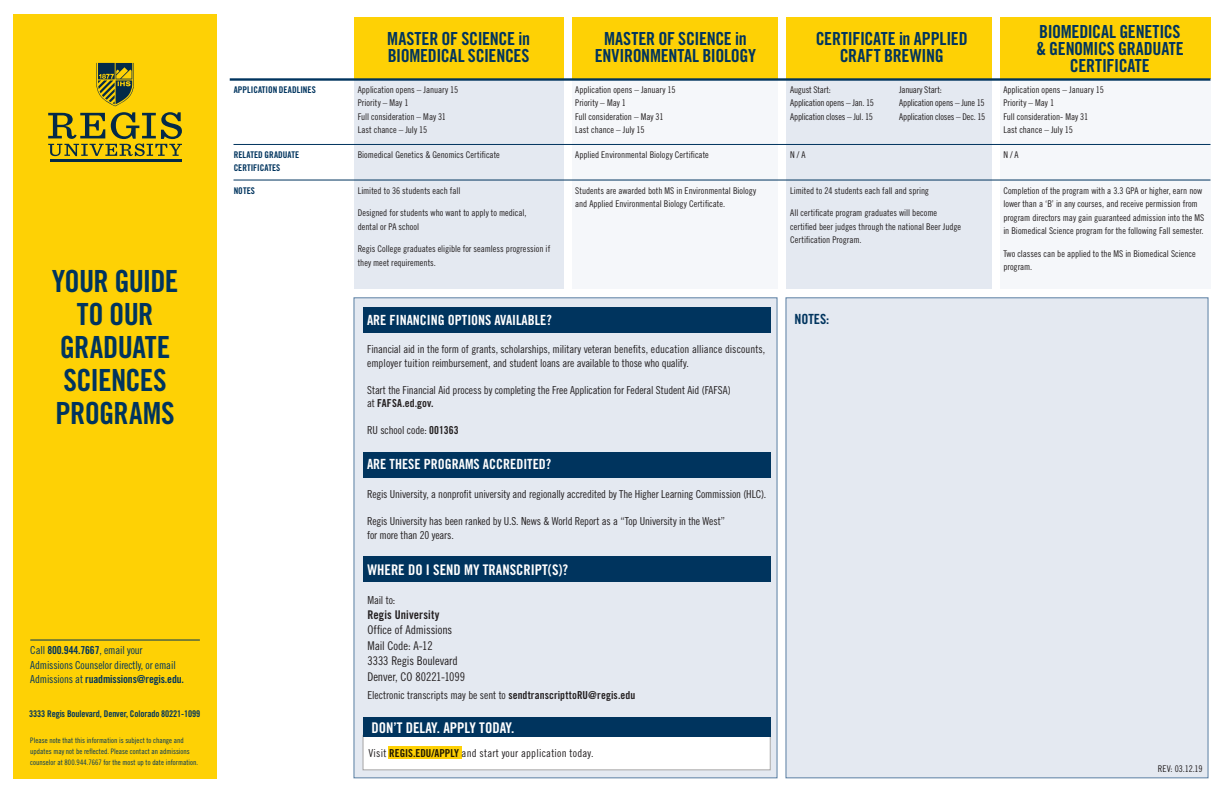
<style>
.page{position:relative;width:1224px;height:792px;background:#fff}
.page>*{position:absolute;margin:0;border:0;box-sizing:border-box;transform-origin:0 0}
.t1{font:30.5px/33px "Trade Gothic LT Std Bd Cn 20";letter-spacing:-.025em;color:#00345e;text-align:center}
.t2{font:18px/17.1px "Trade Gothic LT Std Bd Cn 20";letter-spacing:-.015em;color:#00345e;text-align:center}
.Body__White{font:14.7px "Trade Gothic LT Std Bd Cn 20";color:#fff}
.Body__White-2{font:14.6px "Trade Gothic LT Std Bd Cn 20";color:#fff}
.Body__White-3{font:14px "Trade Gothic LT Std Bd Cn 20";color:#fff}
.Body__White-4{font:14px "Trade Gothic LT Std Bd Cn 20";color:#00345e}
.Body__White-5{font:12px/15.4px "Trade Gothic LT Std Cn 18";letter-spacing:-.005em;color:#231f20}
.Body__White-6{font:11px/13.4px "Trade Gothic LT Std Cn 18";letter-spacing:-.01em;color:#231f20}
.ummm_addresses{font:11px/14.6px "Trade Gothic LT Std Cn 18";letter-spacing:-.01em;color:#00345e}
.Title__White__back{font:11px "Trade Gothic LT Std Cn 18";letter-spacing:.02em;color:#231f20}
.Tabbed_Paragraph{font:9.2px/13.4px "Trade Gothic LT Std Cn 18";color:#231f20}
.Tabbed_Paragraph-2{font:9.2px "Trade Gothic LT Std Cn 18";letter-spacing:-.02em;color:#231f20}
.Side_headlines{font:9.2px/13.4px "Trade Gothic LT Std Bd Cn 20";letter-spacing:.005em;color:#00345e}
.ummm_addresses-2{font:9.2px "Trade Gothic LT Std Bd Cn 20";letter-spacing:-.01em;color:#00345e}
.Tabbed_Paragraph-3{font:9.2px "Trade Gothic LT Std Cn 18";letter-spacing:-.025em;color:#231f20}
.Tabbed_Paragraph-4{font:9.2px "Trade Gothic LT Std Cn 18";letter-spacing:-.03em;color:#231f20}
.Body_Copy1{font:9.2px "Trade Gothic LT Std Cn 18";color:#231f20}
.t3{font:7.5px/11px "Trade Gothic LT Std Cn 18";letter-spacing:.005em;color:#00345e}
.s1{font-family:"Trade Gothic LT Std Bd Cn 20"}
</style>
<div class="page">
<div style="left:354px;top:17px;width:856px;height:61px;background:#fed105"></div>
<div style="left:354px;top:80px;width:856px;height:209px;background:#e4e9f1"></div>
<div style="left:567px;top:80px;width:215px;height:209px;background:#f5f7fa"></div>
<div style="left:997px;top:80px;width:213px;height:209px;background:#f5f7fa"></div>
<div style="left:564px;top:0;width:7px;height:332px;background:#fff"></div>
<div style="left:778px;top:0;width:8px;height:332px;background:#fff"></div>
<div style="left:993px;top:0;width:7px;height:334px;background:#fff"></div>
<hr style="left:234px;top:144px;width:976px;height:1px;background:#00345e">
<hr style="left:234px;top:180px;width:976px;height:1px;background:#00345e">
<hr style="left:230px;top:78px;width:980px;height:3px;background:#00345e">
<div style="left:14px;top:14px;width:203px;height:765px;background:#fed105"></div>
<svg style="left:48px;top:112px;width:134px;height:44px"></svg>
<hr style="left:50px;top:160px;width:132px;height:2px;background:#042a48">
<svg style="left:96px;top:63px;width:38px;height:43px"></svg>
<div style="left:354px;top:297px;width:423px;height:481px;background:#e4e9f1;border:1px solid #5a7fa3"></div>
<div style="left:363px;top:735px;width:407px;height:35px;background:#fff"></div>
<div style="left:363px;top:735px;width:407px;height:35px;border:1px solid #a6a5a5"></div>
<div style="left:363px;top:718px;width:407px;height:19px;background:#00345e"></div>
<div style="left:388px;top:746px;width:74px;height:13px;background:#fed105"></div>
<div style="left:786px;top:297px;width:422px;height:481px;background:#e4e9f1;border:1px solid #5a7fa3"></div>
<div style="left:363px;top:307px;width:407px;height:25px;background:#00345e"></div>
<div style="left:363px;top:452px;width:407px;height:25px;background:#00345e"></div>
<div style="left:363px;top:557px;width:407px;height:25px;background:#00345e"></div>
<hr style="left:30px;top:640px;width:170px;height:1px;background:#00345e">
<p class="t1" style="left:52px;top:265px;width:128px">YOUR GUIDE<br>TO OUR<br>GRADUATE<br>SCIENCES<br>PROGRAMS</p>
<p class="ummm_addresses" style="left:30px;top:643px;width:155px">Call <span class="s1">800.944.7667</span>, email your<br>Admissions Counselor directly, or email<br>Admissions at <span class="s1">ruadmissions@regis.edu.</span></p>
<p class="ummm_addresses-2" style="left:29px;top:709px;width:173px">3333 Regis Boulevard, Denver, Colorado 80221-1099</p>
<p class="t3" style="left:30px;top:735px;width:169px">Please note that this information is subject to change and updates may not be reflected. Please contact an admissions counselor at 800.944.7667 for the most up to date information.</p>
<p class="t2" style="left:387px;top:30px;width:144px;text-align:left">MASTER OF SCIENCE in<br>BIOMEDICAL SCIENCES</p>
<p class="t2" style="left:595px;top:30px;width:163px">MASTER OF SCIENCE in<br>ENVIRONMENTAL BIOLOGY</p>
<p class="t2" style="left:816px;top:30px;width:153px">CERTIFICATE in APPLIED<br>CRAFT BREWING</p>
<p class="t2" style="left:1036px;top:23px;width:149px">BIOMEDICAL GENETICS &amp; GENOMICS GRADUATE<br>CERTIFICATE</p>
<p class="Side_headlines" style="left:234px;top:83px;width:84px">APPLICATION DEADLINES</p>
<p class="Tabbed_Paragraph" style="left:358px;top:83px;width:102px">Application opens – January 15<br>Priority – May 1<br>Full consideration – May 31<br>Last chance – July 15</p>
<p class="Tabbed_Paragraph" style="left:575px;top:83px;width:102px">Application opens – January 15<br>Priority – May 1<br>Full consideration – May 31<br>Last chance – July 15</p>
<p class="Tabbed_Paragraph-2" style="left:790px;top:84px;width:42px">August Start:</p>
<p class="Tabbed_Paragraph-4" style="left:899px;top:84px;width:44px">January Start:</p>
<p class="Tabbed_Paragraph-3" style="left:790px;top:98px;width:85px">Application opens – Jan. 15</p>
<p class="Tabbed_Paragraph-2" style="left:899px;top:98px;width:87px">Application opens – June 15</p>
<p class="Tabbed_Paragraph-2" style="left:790px;top:111px;width:84px">Application closes – Jul. 15</p>
<p class="Tabbed_Paragraph-2" style="left:899px;top:111px;width:88px">Application closes – Dec. 15</p>
<p class="Tabbed_Paragraph" style="left:1003px;top:83px;width:102px">Application opens – January 15<br>Priority – May 1<br>Full consideration- May 31<br>Last chance – July 15</p>
<p class="Side_headlines" style="left:234px;top:148px;width:67px">RELATED GRADUATE<br>CERTIFICATES</p>
<p class="Tabbed_Paragraph" style="left:358px;top:148px;width:144px">Biomedical Genetics &amp; Genomics Certificate</p>
<p class="Tabbed_Paragraph" style="left:575px;top:148px;width:135px">Applied Environmental Biology Certificate</p>
<p class="Body_Copy1" style="left:790px;top:149px;width:17px">N / A</p>
<p class="Tabbed_Paragraph" style="left:1003px;top:148px;width:17px">N / A</p>
<p class="Side_headlines" style="left:234px;top:184px;width:23px">NOTES</p>
<p class="Tabbed_Paragraph" style="left:358px;top:184px;width:104px">Limited to 36 students each fall</p>
<p class="Tabbed_Paragraph" style="left:358px;top:206px;width:170px">Designed for students who want to apply to medical, dental or PA school</p>
<p class="Tabbed_Paragraph" style="left:358px;top:242px;width:194px">Regis College graduates eligible for seamless progression if they meet requirements.</p>
<p class="Tabbed_Paragraph" style="left:575px;top:184px;width:183px">Students are awarded both MS in Environmental Biology and Applied Environmental Biology Certificate.</p>
<p class="Tabbed_Paragraph" style="left:790px;top:184px;width:140px">Limited to 24 students each fall and spring</p>
<p class="Tabbed_Paragraph" style="left:790px;top:206px;width:172px">All certificate program graduates will become certified beer judges through the national Beer Judge<br>Certification Program.</p>
<p class="Tabbed_Paragraph" style="left:1003px;top:184px;width:202px">Completion of the program with a 3.3 GPA or higher, earn now lower than a ‘B’ in any courses, and receive permission from program directors may gain guaranteed admission into the MS in Biomedical Science program for the following Fall semester.</p>
<p class="Tabbed_Paragraph" style="left:1003px;top:247px;width:194px">Two classes can be applied to the MS in Biomedical Science program.</p>
<p class="Body__White-3" style="left:367px;top:311px;width:186px">ARE FINANCING OPTIONS AVAILABLE?</p>
<p class="Body__White-4" style="left:794px;top:310px;width:36px">NOTES:</p>
<p class="Body__White-6" style="left:367px;top:343px;width:400px">Financial aid in the form of grants, scholarships, military veteran benefits, education alliance discounts, employer tuition reimbursement, and student loans are available to those who qualify.</p>
<p class="Body__White-6" style="left:367px;top:383px;width:365px">Start the Financial Aid process by completing the Free Application for Federal Student Aid (FAFSA) at <span class="s1">FAFSA.ed.gov.</span></p>
<p class="Body__White-6" style="left:367px;top:423px;width:93px">RU school code: <span class="s1">001363</span></p>
<p class="Body__White-3" style="left:367px;top:456px;width:186px">ARE THESE PROGRAMS ACCREDITED?</p>
<p class="Body__White-6" style="left:367px;top:488px;width:401px">Regis University, a nonprofit university and regionally accredited by The Higher Learning Commission (HLC).</p>
<p class="Body__White-6" style="left:367px;top:514px;width:359px">Regis University has been ranked by U.S. News &amp; World Report as a “Top University in the West” for more than 20 years.</p>
<p class="Body__White-2" style="left:367px;top:561px;width:202px">WHERE DO I SEND MY TRANSCRIPT(S)?</p>
<p class="Body__White-6" style="left:367px;top:593px;width:29px">Mail to:</p>
<p class="Body__White-5" style="left:367px;top:607px;width:99px"><span class="s1">Regis University<br></span>Office of Admissions<br>Mail Code: A-12<br>3333 Regis Boulevard<br>Denver, CO 80221-1099</p>
<p class="Body__White-6" style="left:367px;top:689px;width:269px">Electronic transcripts may be sent to <span class="s1">sendtranscripttoRU@regis.edu</span></p>
<p class="Body__White" style="left:371px;top:718px;width:145px">DON’T DELAY. APPLY TODAY.</p>
<p class="Title__White__back" style="left:368px;top:746px;width:227px">Visit <span class="s1">REGIS.EDU/APPLY</span> and start your application today.</p>
<p class="Tabbed_Paragraph" style="left:1158px;top:762px;width:46px">REV: 03.12.19</p>
</div>
